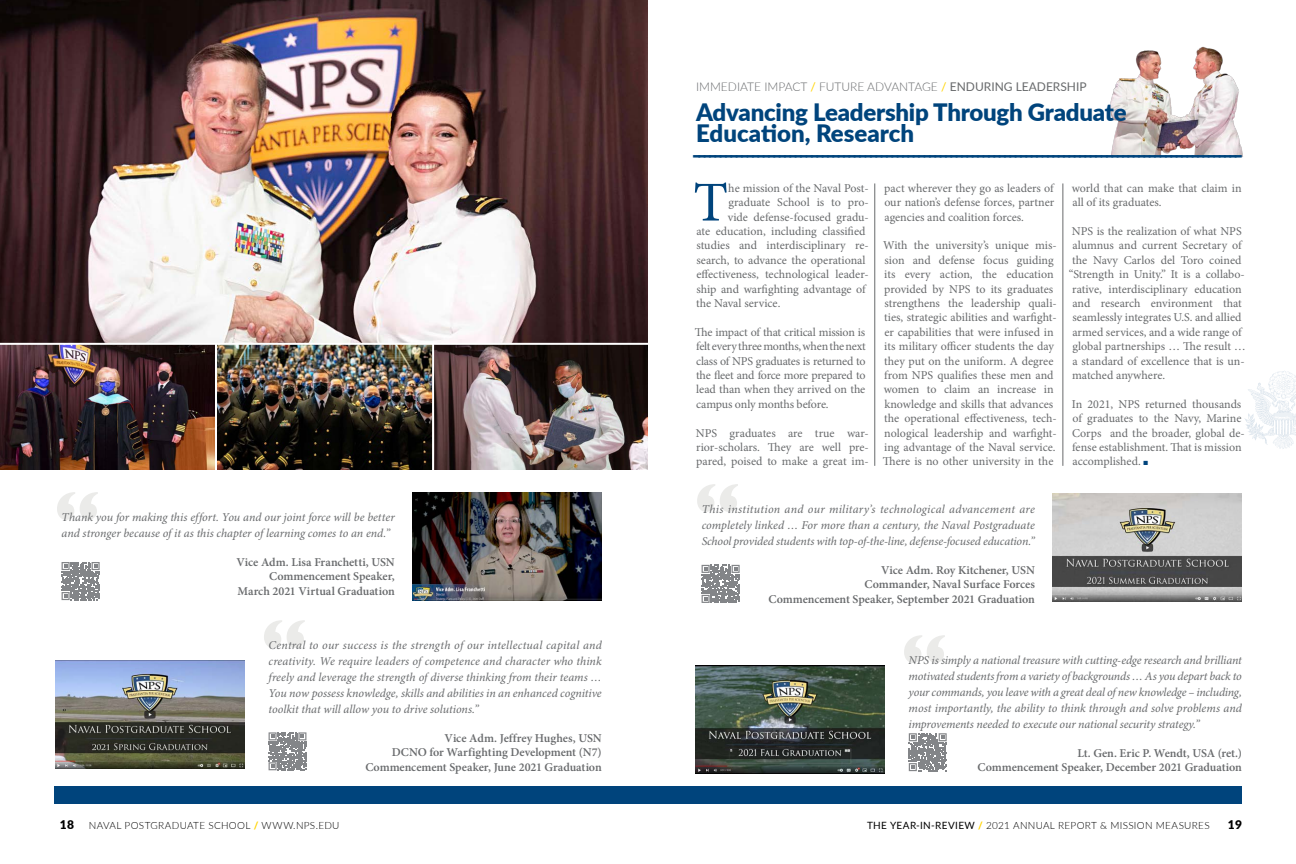
<style>
.page{position:relative;width:1296px;height:864px;background:#fff}
.page>*{position:absolute;margin:0;border:0;box-sizing:border-box;transform-origin:0 0}
.t1{font:56.3px "Minion Pro";color:#00447c}
.t2{font:900 24px/21px "Lato";letter-spacing:-.01em;color:#00447c}
.t3{font:900 22.5px "Lato";color:#00447c;scale:.8 1}
.t4{font:12px/14.4px "Minion Pro";color:#686a6c}
.pullquote{font:italic 12px/16px "Minion Pro";letter-spacing:-.005em;color:#686a6c;text-align:justify}
.pullqote_credit{font:600 12px/14.4px "Minion Pro";letter-spacing:-.005em;color:#686a6c;text-align:right}
.t5{font:300 12px "Lato";color:#686a6c}
.t6{font:900 12px "Lato";color:#000}
.copy_charts_center-a{font:300 10px "Lato";letter-spacing:.03em;color:#000}
.s1{color:#696a6d}
.s2{font-weight:800;color:#ffd400}
.s3{font-weight:400;color:#ffd400}
.s4{font-weight:400}
.s5{color:#00447c}
.s6{font-weight:300;color:#fff}
</style>
<div class="page">
<div style="left:648px;top:786px;width:594px;height:18px;background:#00447c"></div>
<div style="left:54px;top:786px;width:594px;height:18px;background:#00447c"></div>
<img style="left:1245px;top:371px;width:51px;height:78px">
<img style="left:1110px;top:46px;width:133px;height:111px">
<img style="left:0;top:0;width:648px;height:343px">
<hr style="left:875px;top:183px;width:1px;height:283px;background:#686a6c">
<hr style="left:1063px;top:183px;width:1px;height:283px;background:#686a6c">
<img style="left:696px;top:665px;width:189px;height:108px">
<svg style="left:904px;top:635px;width:41px;height:28px"></svg>
<img style="left:1053px;top:493px;width:189px;height:108px">
<svg style="left:697px;top:484px;width:41px;height:28px"></svg>
<img style="left:413px;top:492px;width:189px;height:108px">
<svg style="left:57px;top:492px;width:41px;height:28px"></svg>
<img style="left:56px;top:660px;width:189px;height:108px">
<svg style="left:264px;top:620px;width:41px;height:28px"></svg>
<img style="left:434px;top:345px;width:214px;height:125px">
<img style="left:217px;top:345px;width:215px;height:125px">
<img style="left:0;top:345px;width:215px;height:125px">
<svg style="left:269px;top:732px;width:37px;height:38px"></svg>
<svg style="left:62px;top:562px;width:38px;height:38px"></svg>
<svg style="left:702px;top:565px;width:38px;height:38px"></svg>
<svg style="left:909px;top:733px;width:38px;height:38px"></svg>
<p class="pullquote" style="left:62px;top:509px;width:335px">Thank you for making this effort. You and <span class="s1">our</span> joint force will be better and stronger because of it as this chapter of learning comes to an end.”</p>
<p class="pullqote_credit" style="left:237px;top:555px;width:160px">Vice Adm. Lisa Franchetti, USN</p>
<p class="pullqote_credit" style="left:237px;top:569px;width:159px">Commencement Speaker,<br>March 2021 Virtual Graduation</p>
<p class="pullquote" style="left:269px;top:637px;width:335px">Central to our success is the strength of our intellectual capital and creativity. We require leaders of competence and character who think freely and leverage the strength of diverse thinking from their teams … You now possess knowledge, skills and abilities in an enhanced cognitive toolkit that will allow you to drive solutions.”</p>
<p class="pullqote_credit" style="left:445px;top:731px;width:159px">Vice Adm. Jeffrey Hughes, USN</p>
<p class="pullqote_credit" style="left:392px;top:745px;width:211px">DCNO for Warfighting Development (N7)</p>
<p class="pullqote_credit" style="left:365px;top:760px;width:238px">Commencement Speaker, June 2021 Graduation</p>
<p class="t6" style="left:60px;top:816px;width:16px">18</p>
<p class="copy_charts_center-a" style="left:89px;top:819px;width:252px">NAVAL POSTGRADUATE SCHOOL <span class="s2">/</span> WWW.NPS.EDU</p>
<p class="t5" style="left:696px;top:78px;width:392px">IMMEDIATE IMPACT <span class="s3">/</span> FUTURE ADVANTAGE <span class="s3">/</span> <span class="s4">ENDURING LEADERSHIP</span></p>
<p class="t2" style="left:696px;top:100px;width:432px">Advancing Leadership Through Graduate<br>Education, Research</p>
<p class="t3" style="left:692px;top:129px;width:689px">______________________________________________________________________________________________________</p>
<p class="t1" style="left:693px;top:165px;width:36px">T</p>
<p class="t4" style="left:728px;top:181px;width:142px">he mission of the Naval Post-</p>
<p class="t4" style="left:728px;top:195px;width:142px">graduate School is to pro-</p>
<p class="t4" style="left:728px;top:210px;width:143px">vide defense-focused gradu-</p>
<p class="t4" style="left:696px;top:224px;width:171px">ate education, including classified</p>
<p class="t4" style="left:696px;top:238px;width:174px">studies and interdisciplinary re-</p>
<p class="t4" style="left:696px;top:253px;width:171px">search, to advance the operational</p>
<p class="t4" style="left:696px;top:267px;width:174px">effectiveness, technological leader-</p>
<p class="t4" style="left:696px;top:282px;width:171px">ship and warfighting advantage of</p>
<p class="t4" style="left:696px;top:296px;width:86px">the Naval service.</p>
<p class="t4" style="left:695px;top:325px;width:172px;text-align:justify">The impact of that critical mission is felt every three months, when the next class of NPS graduates is returned to the fleet and force more prepared to lead than when they arrived on the campus only months before.</p>
<p class="t4" style="left:696px;top:426px;width:174px;text-align:justify">NPS graduates are true war&shy;rior-scholars. They are well pre&shy;pared, poised to make a great im-</p>
<p class="t4" style="left:884px;top:181px;width:172px;text-align:justify">pact wherever they go as leaders of our nation’s defense forces, partner agencies and coalition forces.</p>
<p class="t4" style="left:883px;top:238px;width:175px">With the university’s unique mis&shy;sion and defense focus guiding its every action, the education provided by NPS to its graduates strengthens the leadership quali&shy;ties, strategic abilities and warfight&shy;er capabilities that were infused in its military officer students the day they put on the uniform. A degree from NPS qualifies these men and women to claim an increase in knowledge and skills that advances the operational effectiveness, tech&shy;nological leadership and warfight&shy;ing advantage of the Naval service.<br>There is no other university in the</p>
<p class="t4" style="left:1072px;top:181px;width:171px">world that can make that claim in all of its graduates.</p>
<p class="t4" style="left:1069px;top:224px;width:178px">NPS is the realization of what NPS alumnus and current Secretary of the Navy Carlos del Toro coined “Strength in Unity.” It is a collabo&shy;rative, interdisciplinary education and research environment that seamlessly integrates U.S. and allied armed services, and a wide range of global partnerships … The result … a standard of excellence that is un&shy;matched anywhere.</p>
<p class="t4" style="left:1072px;top:397px;width:174px">In 2021, NPS returned thousands of graduates to the Navy, Marine<br>Corps and the broader, global de&shy;fense establishment. That is mission accomplished. <span class="s5">■</span></p>
<p class="pullquote" style="left:702px;top:501px;width:335px">This institution and our military’s technological advancement are completely linked … For more than a century, the Naval Postgraduate School provided students with top-of-the-line, defense-focused education.”</p>
<p class="pullqote_credit" style="left:881px;top:563px;width:155px">Vice Adm. Roy Kitchener, USN</p>
<p class="pullqote_credit" style="left:865px;top:577px;width:172px">Commander, Naval Surface Forces</p>
<p class="pullqote_credit" style="left:768px;top:592px;width:268px">Commencement Speaker, September 2021 Graduation</p>
<p class="pullquote" style="left:909px;top:652px;width:335px">NPS is simply a national treasure with cutting-edge research and brilliant motivated students from a variety of backgrounds … As you depart back to your commands, you leave with a great deal of new knowledge – including, most importantly, the ability to think through and solve problems and improvements needed to execute our national security strategy.”</p>
<p class="pullqote_credit" style="left:1077px;top:746px;width:166px">Lt. Gen. Eric P. Wendt, USA (ret.)</p>
<p class="pullqote_credit" style="left:977px;top:760px;width:266px">Commencement Speaker, December 2021 Graduation</p>
<p class="copy_charts_center-a" style="left:867px;top:819px;width:344px"><span class="s4">THE YEAR-IN-REVIEW</span> <span class="s2">/</span> 2021 ANNUAL REPORT &amp; MISSION MEASURES</p>
<p class="t6" style="left:1228px;top:816px;width:40px">19 <span class="s6">19</span></p>
</div>
